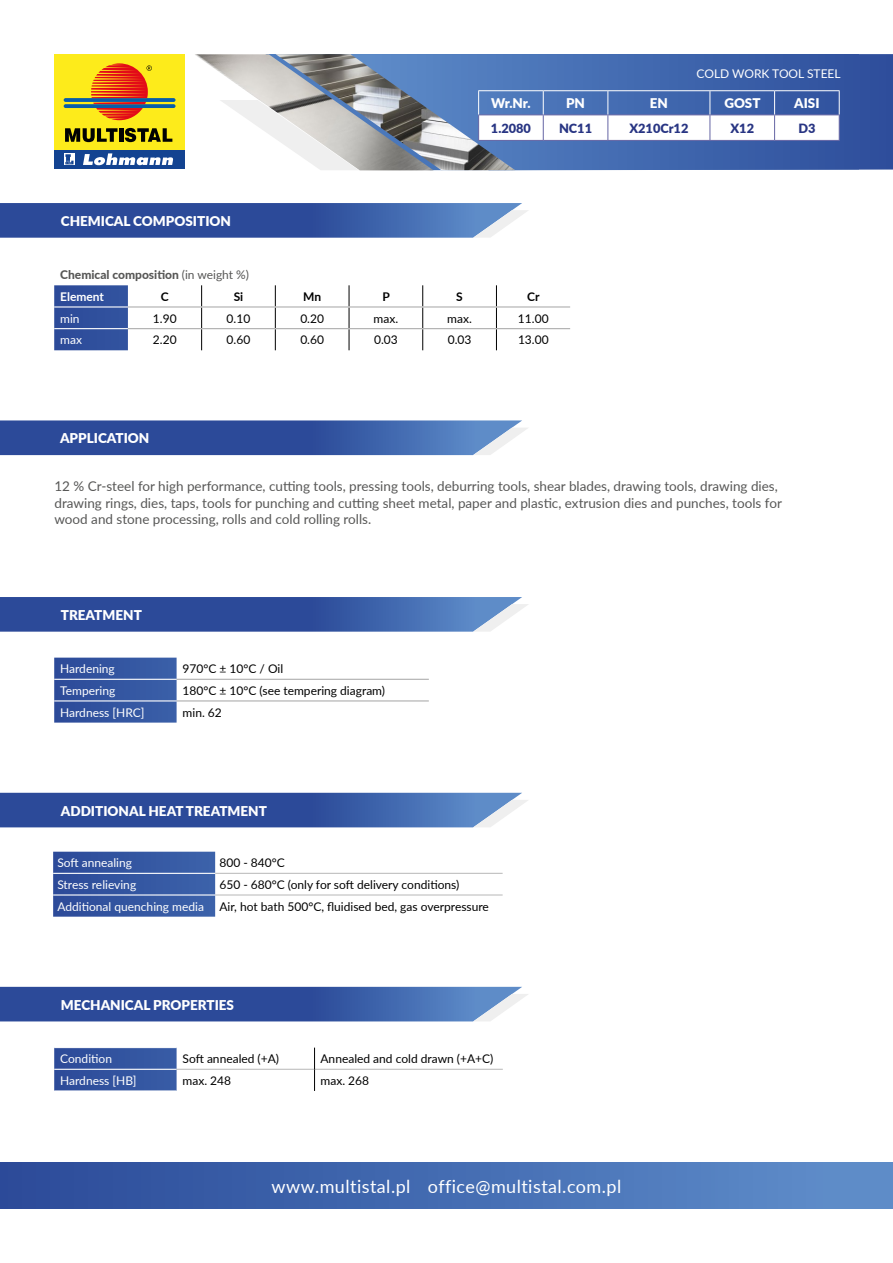
<style>
.page{position:relative;width:893px;height:1263px;background:#fff}
.page>*{position:absolute;margin:0;border:0;box-sizing:border-box;transform-origin:0 0}
.t1{font:18px "Lato";letter-spacing:.025em;color:#fff}
.t2{font:13.5px/16.2px "Lato";color:#575756}
.t3{font:900 13.5px "Lato";color:#fff}
.t4{font:900 13.35px "Lato";color:#fff}
.t5{font:900 12.75px "Lato";color:#283583}
.t6{font:12px "Lato";color:#000}
.t7{font:12px "Lato";color:#fff}
.t8{font:800 12px/21.6px "Lato";color:#575756}
.t9{font:700 12px "Lato";color:#000}
.s1{font-weight:400}
.s2{font-weight:700;color:#fff}
</style>
<div class="page">
<svg style="left:0;top:203px;width:528px;height:35px;background:#4261a8"></svg>
<svg style="left:0;top:420px;width:528px;height:35px;background:#4262a8"></svg>
<svg style="left:0;top:597px;width:528px;height:35px;background:#4261a8"></svg>
<svg style="left:0;top:793px;width:528px;height:34px;background:#4060a7"></svg>
<svg style="left:0;top:987px;width:528px;height:34px;background:#4060a7"></svg>
<div style="left:54px;top:54px;width:130px;height:96px;background:#fdeb1b"></div>
<div style="left:54px;top:150px;width:130px;height:19px;background:#134391"></div>
<svg style="left:125px;top:128px;width:47px;height:14px"></svg>
<hr style="left:119px;top:128px;width:4px;height:14px;background:#010202">
<svg style="left:65px;top:128px;width:53px;height:14px"></svg>
<svg style="left:64px;top:153px;width:11px;height:12px"></svg>
<svg style="left:65px;top:154px;width:9px;height:10px"></svg>
<svg style="left:83px;top:153px;width:90px;height:12px"></svg>
<svg style="left:64px;top:98px;width:112px;height:4px"></svg>
<svg style="left:64px;top:104px;width:112px;height:4px"></svg>
<svg style="left:91px;top:63px;width:61px;height:57px"></svg>
<svg style="left:54px;top:658px;width:123px;height:65px;background:#3758a2"></svg>
<hr style="left:177px;top:679px;width:252px;height:1px;background:#aeaeae">
<hr style="left:177px;top:700px;width:252px;height:1px;background:#aeaeae">
<hr style="left:54px;top:679px;width:123px;height:1px;background:#fff">
<hr style="left:54px;top:700px;width:123px;height:1px;background:#fff">
<svg style="left:54px;top:1048px;width:123px;height:43px;background:#3757a1"></svg>
<hr style="left:54px;top:1069px;width:123px;height:1px;background:#fff">
<hr style="left:177px;top:1069px;width:137px;height:1px;background:#bfbfbf">
<hr style="left:315px;top:1069px;width:188px;height:1px;background:#bfbfbf">
<svg style="left:314px;top:1047px;width:1px;height:44px"></svg>
<svg style="left:53px;top:852px;width:162px;height:65px;background:#3759a3"></svg>
<hr style="left:215px;top:873px;width:288px;height:1px;background:#bfbfbf">
<hr style="left:215px;top:894px;width:288px;height:1px;background:#bfbfbf">
<hr style="left:53px;top:873px;width:162px;height:1px;background:#fff">
<hr style="left:53px;top:894px;width:162px;height:1px;background:#fff">
<div style="left:54px;top:285px;width:74px;height:65px;background:#2f4f9c"></div>
<svg style="left:201px;top:285px;width:1px;height:65px"></svg>
<svg style="left:275px;top:285px;width:1px;height:65px"></svg>
<svg style="left:349px;top:285px;width:1px;height:65px"></svg>
<svg style="left:422px;top:285px;width:1px;height:65px"></svg>
<svg style="left:496px;top:285px;width:1px;height:65px"></svg>
<hr style="left:54px;top:306px;width:74px;height:2px;background:#fff">
<hr style="left:54px;top:328px;width:74px;height:1px;background:#fff">
<hr style="left:128px;top:306px;width:74px;height:2px;background:#aeaeae">
<hr style="left:202px;top:306px;width:73px;height:2px;background:#aeaeae">
<hr style="left:275px;top:306px;width:74px;height:2px;background:#aeaeae">
<hr style="left:349px;top:306px;width:74px;height:2px;background:#aeaeae">
<hr style="left:423px;top:306px;width:73px;height:2px;background:#aeaeae">
<hr style="left:496px;top:306px;width:74px;height:2px;background:#aeaeae">
<hr style="left:128px;top:328px;width:74px;height:1px;background:#aeaeae">
<hr style="left:202px;top:328px;width:73px;height:1px;background:#aeaeae">
<hr style="left:275px;top:328px;width:74px;height:1px;background:#aeaeae">
<hr style="left:349px;top:328px;width:74px;height:1px;background:#aeaeae">
<hr style="left:423px;top:328px;width:73px;height:1px;background:#aeaeae">
<hr style="left:496px;top:328px;width:74px;height:1px;background:#aeaeae">
<div style="left:0;top:1163px;width:893px;height:46px;background:linear-gradient(to right,#2a4998,#608fcc)"></div>
<svg style="left:515px;top:54px;width:378px;height:116px;background:#3c61a9"></svg>
<img style="left:434px;top:54px;width:81px;height:116px">
<img style="left:195px;top:54px;width:239px;height:116px">
<svg style="left:219px;top:100px;width:140px;height:70px"></svg>
<hr style="left:478px;top:140px;width:65px;height:1px;background:#6565a4">
<hr style="left:543px;top:140px;width:65px;height:1px;background:#6565a4">
<hr style="left:608px;top:140px;width:102px;height:1px;background:#6565a4">
<hr style="left:710px;top:140px;width:65px;height:1px;background:#6565a4">
<hr style="left:775px;top:140px;width:65px;height:1px;background:#6565a4">
<hr style="left:478px;top:90px;width:65px;height:1px;background:#fff">
<hr style="left:543px;top:90px;width:65px;height:1px;background:#fff">
<hr style="left:608px;top:90px;width:102px;height:1px;background:#fff">
<hr style="left:710px;top:90px;width:65px;height:1px;background:#fff">
<hr style="left:775px;top:90px;width:65px;height:1px;background:#fff">
<svg style="left:478px;top:91px;width:362px;height:49px"></svg>
<p class="t7" style="left:697px;top:65px;width:146px">COLD WORK TOOL STEEL</p>
<p class="t3" style="left:61px;top:211px;width:172px">CHEMICAL COMPOSITION</p>
<p class="t4" style="left:491px;top:93px;width:41px">Wr.Nr.</p>
<p class="t4" style="left:566px;top:93px;width:20px">PN</p>
<p class="t4" style="left:650px;top:93px;width:20px">EN</p>
<p class="t4" style="left:724px;top:93px;width:38px">GOST</p>
<p class="t4" style="left:794px;top:93px;width:27px">AISI</p>
<p class="t5" style="left:491px;top:119px;width:42px">1.2080</p>
<p class="t5" style="left:559px;top:119px;width:35px">NC11</p>
<p class="t5" style="left:629px;top:119px;width:60px">X210Cr12</p>
<p class="t5" style="left:730px;top:119px;width:25px">X12</p>
<p class="t5" style="left:798px;top:119px;width:19px">D3</p>
<p class="t8" style="left:60px;top:264px;width:190px">Chemical composition <span class="s1">(in weight %)<br></span><span class="s2">Element</span></p>
<p class="t9" style="left:161px;top:288px;width:9px">C</p>
<p class="t9" style="left:234px;top:288px;width:11px">Si</p>
<p class="t9" style="left:303px;top:288px;width:20px">Mn</p>
<p class="t9" style="left:382px;top:288px;width:9px">P</p>
<p class="t9" style="left:456px;top:288px;width:8px">S</p>
<p class="t9" style="left:527px;top:288px;width:14px">Cr</p>
<p class="t7" style="left:60px;top:310px;width:21px">min</p>
<p class="t6" style="left:153px;top:310px;width:25px">1.90</p>
<p class="t6" style="left:227px;top:310px;width:25px">0.10</p>
<p class="t6" style="left:300px;top:310px;width:25px">0.20</p>
<p class="t6" style="left:374px;top:310px;width:26px">max.</p>
<p class="t6" style="left:447px;top:310px;width:26px">max.</p>
<p class="t6" style="left:518px;top:310px;width:32px">11.00</p>
<p class="t7" style="left:60px;top:331px;width:23px">max</p>
<p class="t6" style="left:153px;top:331px;width:25px">2.20</p>
<p class="t6" style="left:227px;top:331px;width:25px">0.60</p>
<p class="t6" style="left:300px;top:331px;width:25px">0.60</p>
<p class="t6" style="left:374px;top:331px;width:25px">0.03</p>
<p class="t6" style="left:448px;top:331px;width:25px">0.03</p>
<p class="t6" style="left:518px;top:331px;width:32px">13.00</p>
<p class="t3" style="left:60px;top:428px;width:91px">APPLICATION</p>
<p class="t2" style="left:54px;top:478px;width:729px">12 % Cr-steel for high performance, cutting tools, pressing tools, deburring tools, shear blades, drawing tools, drawing dies, drawing rings, dies, taps, tools for punching and cutting sheet metal, paper and plastic, extrusion dies and punches, tools for wood and stone processing, rolls and cold rolling rolls.</p>
<p class="t3" style="left:61px;top:605px;width:83px">TREATMENT</p>
<p class="t7" style="left:60px;top:660px;width:56px">Hardening</p>
<p class="t6" style="left:183px;top:660px;width:102px">970°C ± 10°C / Oil</p>
<p class="t7" style="left:60px;top:682px;width:57px">Tempering</p>
<p class="t6" style="left:183px;top:682px;width:204px">180°C ± 10°C (see tempering diagram)</p>
<p class="t7" style="left:60px;top:704px;width:86px">Hardness [HRC]</p>
<p class="t6" style="left:183px;top:704px;width:41px">min. 62</p>
<p class="t3" style="left:61px;top:800px;width:208px">ADDITIONAL HEAT TREATMENT</p>
<p class="t7" style="left:57px;top:854px;width:76px">Soft annealing</p>
<p class="t6" style="left:219px;top:854px;width:67px">800 - 840°C</p>
<p class="t7" style="left:57px;top:876px;width:80px">Stress relieving</p>
<p class="t6" style="left:219px;top:876px;width:241px">650 - 680°C (only for soft delivery conditions)</p>
<p class="t7" style="left:57px;top:898px;width:148px">Additional quenching media</p>
<p class="t6" style="left:219px;top:898px;width:271px">Air, hot bath 500°C, fluidised bed, gas overpressure</p>
<p class="t3" style="left:61px;top:994px;width:175px">MECHANICAL PROPERTIES</p>
<p class="t7" style="left:60px;top:1050px;width:53px">Condition</p>
<p class="t6" style="left:183px;top:1050px;width:98px">Soft annealed (+A)</p>
<p class="t6" style="left:321px;top:1050px;width:174px">Annealed and cold drawn (+A+C)</p>
<p class="t7" style="left:60px;top:1072px;width:78px">Hardness [HB]</p>
<p class="t6" style="left:183px;top:1072px;width:50px">max. 248</p>
<p class="t6" style="left:321px;top:1072px;width:50px">max. 268</p>
<h1 class="t1" style="left:272px;top:1174px;width:351px">www.multistal.pl office@multistal.com.pl</h1>
</div>
